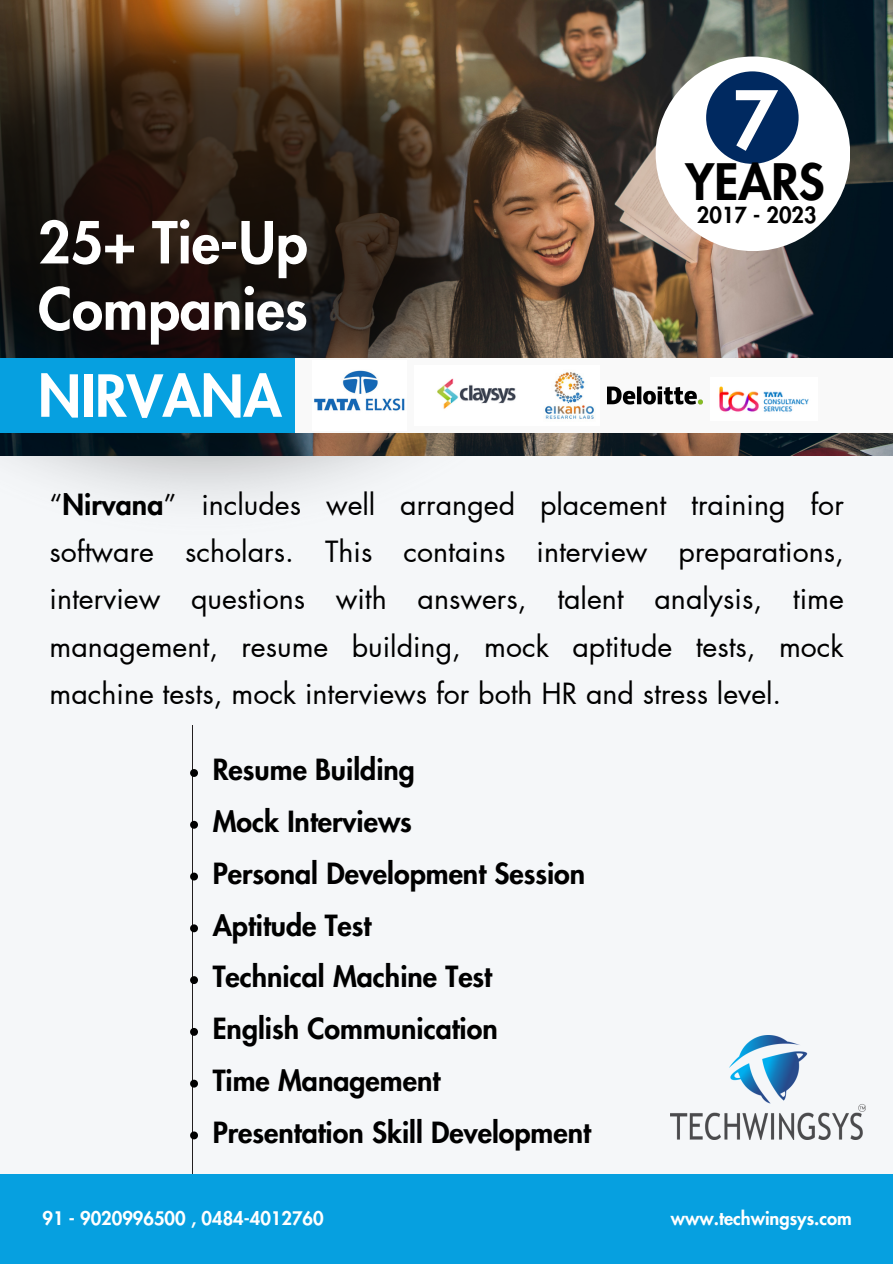
<style>
.page{position:relative;width:893px;height:1264px;background:#fff}
.page>*{position:absolute;margin:0;border:0;box-sizing:border-box;transform-origin:0 0}
.t1{font:800 78.3px "Futura LT Pro";color:#fff}
.t2{font:800 56.25px/66.3px "Futura LT Pro";color:#fff}
.t3{font:800 49.05px "Futura LT Pro";color:#000}
.t4{font:28.5px/47.2px "Futura LT Pro";color:#000;text-align:justify}
.t5{font:800 28.5px "Futura LT Pro";color:#000}
.t6{font:800 21.6px "Futura LT Pro";color:#000}
.t7{font:800 18.3px "Futura LT Pro";color:#fff}
.s1{font-weight:800}
</style>
<div class="page">
<div style="left:0;top:0;width:892px;height:1263px;background:#f5f7f9"></div>
<hr style="left:192px;top:725px;width:1px;height:505px;background:#231f20">
<div style="left:0;top:1174px;width:892px;height:89px;background:#06a0e0"></div>
<img style="left:670px;top:1035px;width:195px;height:104px">
<img style="left:563px;top:0;width:329px;height:455px">
<img style="left:0;top:0;width:563px;height:496px">
<div style="left:0;top:358px;width:295px;height:75px;background:#06a0e0"></div>
<div style="left:655px;top:56px;width:195px;height:195px;background:#fff;border-radius:50%"></div>
<div style="left:706px;top:71px;width:92px;height:93px;background:#002960;border-radius:50%"></div>
<div style="left:295px;top:358px;width:597px;height:75px;background:#f9f9f9"></div>
<img style="left:314px;top:370px;width:91px;height:41px">
<img style="left:437px;top:372px;width:157px;height:47px">
<img style="left:607px;top:386px;width:95px;height:19px">
<img style="left:719px;top:386px;width:90px;height:26px">
<svg style="left:190px;top:769px;width:8px;height:8px"></svg>
<svg style="left:190px;top:820px;width:8px;height:8px"></svg>
<svg style="left:190px;top:872px;width:8px;height:8px"></svg>
<svg style="left:190px;top:924px;width:8px;height:8px"></svg>
<svg style="left:190px;top:976px;width:8px;height:8px"></svg>
<svg style="left:190px;top:1028px;width:8px;height:7px"></svg>
<svg style="left:190px;top:1079px;width:8px;height:8px"></svg>
<svg style="left:190px;top:1131px;width:8px;height:8px"></svg>
<p class="t2" style="left:38px;top:212px;width:271px">25+ Tie-Up<br>Companies</p>
<p class="t2" style="left:38px;top:365px;width:245px">NIRVANA</p>
<p class="t1" style="left:732px;top:85px;width:47px">7</p>
<p class="t3" style="left:685px;top:160px;width:141px">YEARS</p>
<p class="t6" style="left:697px;top:205px;width:121px">2017 - 2023</p>
<p class="t4" style="left:50px;top:482px;width:795px">“<span class="s1">Nirvana</span>” includes well arranged placement training for software scholars. This contains interview preparations, interview questions with answers, talent analysis, time management, resume building, mock aptitude tests, mock machine tests, mock interviews for both HR and stress level.</p>
<p class="t5" style="left:213px;top:756px;width:204px">Resume Building</p>
<p class="t5" style="left:213px;top:808px;width:201px">Mock Interviews</p>
<p class="t5" style="left:213px;top:860px;width:374px">Personal Development Session</p>
<p class="t5" style="left:213px;top:912px;width:160px">Aptitude Test</p>
<p class="t5" style="left:213px;top:963px;width:281px">Technical Machine Test</p>
<p class="t5" style="left:213px;top:1015px;width:287px">English Communication</p>
<p class="t5" style="left:213px;top:1067px;width:229px">Time Management</p>
<p class="t5" style="left:213px;top:1119px;width:380px">Presentation Skill Development</p>
<p class="t7" style="left:42px;top:1209px;width:283px">91 - 9020996500 , 0484-4012760</p>
<p class="t7" style="left:670px;top:1209px;width:182px">www.techwingsys.com</p>
</div>
